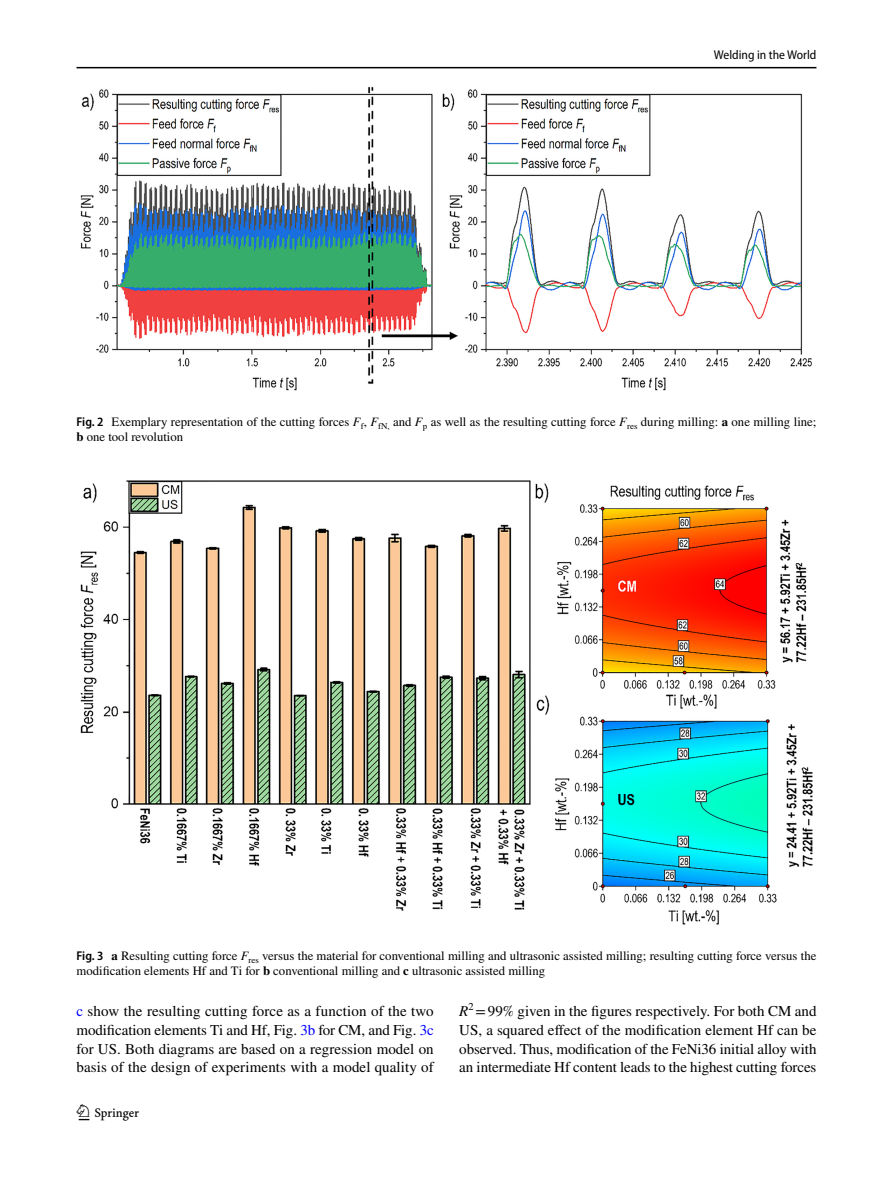
<style>
.page{position:relative;width:893px;height:1187px;background:#fff}
.page>*{position:absolute;margin:0;border:0;box-sizing:border-box;transform-origin:0 0}
.t1{font:22.5px "Springnew Regular 2";color:#000}
.t2{font:15px/18.8px "STIX";color:#000;text-align:justify}
.t3{font:12.75px/15px "STIX";color:#000}
.t4{font:semi-condensed 12.75px "Myriad Pro";color:#000}
.s1{font-family:"Myriad Pro";font-weight:600;font-stretch:semi-condensed}
.s2{font-style:italic}
.s3{font-weight:700}
.s4{color:#00f}
</style>
<div class="page">
<hr style="left:77px;top:67px;width:739px;height:1px;background:#000">
<img style="left:81px;top:87px;width:731px;height:303px">
<img style="left:81px;top:481px;width:731px;height:443px">
<p class="t4" style="left:714px;top:48px;width:104px">Welding in the World</p>
<p class="t3" style="left:77px;top:414px;width:741px"><span class="s1">Fig. 2</span> Exemplary representation of the cutting forces <span class="s2">F</span><sub>f</sub>, <span class="s2">F</span><sub>fN,</sub> and <span class="s2">F</span><sub>p</sub> as well as the resulting cutting force <span class="s2">F</span><sub>res</sub> during milling: <span class="s3">a</span> one milling line; <span class="s3">b</span> one tool revolution</p>
<p class="t3" style="left:77px;top:949px;width:741px"><span class="s1">Fig. 3</span> <span class="s3">a</span> Resulting cutting force <span class="s2">F</span><sub>res</sub> versus the material for conventional milling and ultrasonic assisted milling; resulting cutting force versus the modification elements Hf and Ti for <span class="s3">b</span> conventional milling and <span class="s3">c</span> ultrasonic assisted milling</p>
<p class="t2" style="left:77px;top:1002px;width:359px"><span class="s4">c</span> show the resulting cutting force as a function of the two modification elements Ti and Hf, Fig. <span class="s4">3b</span> for CM, and Fig. <span class="s4">3c </span>for US. Both diagrams are based on a regression model on basis of the design of experiments with a model quality of</p>
<p class="t2" style="left:459px;top:1002px;width:359px"><span class="s2">R</span><sup>2</sup> =99% given in the figures respectively. For both CM and US, a squared effect of the modification element Hf can be observed. Thus, modification of the FeNi36 initial alloy with an intermediate Hf content leads to the highest cutting forces</p>
<h1 class="t1" style="left:79px;top:1104px;width:62px">1 3</h1>
</div>
